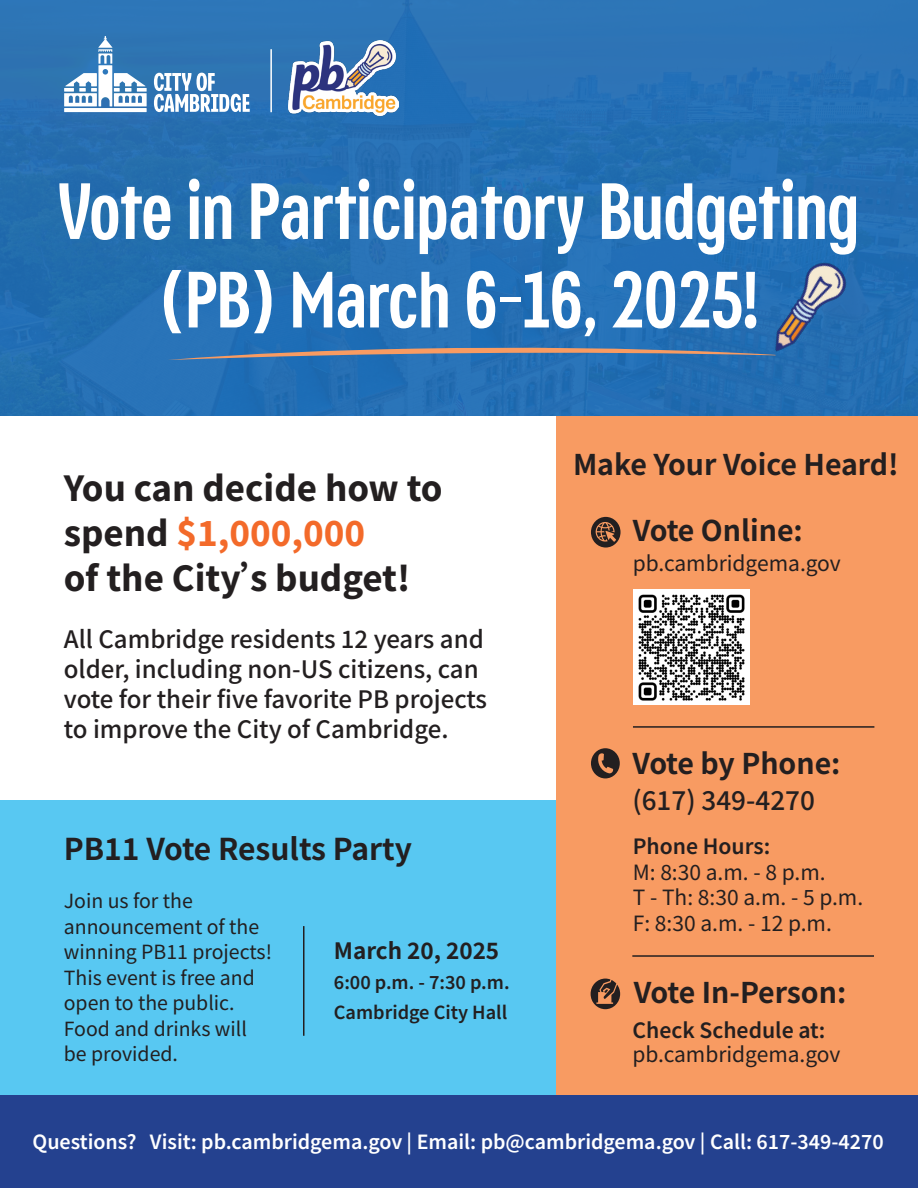
<style>
.page{position:relative;width:918px;height:1188px;background:#fff}
.page>*{position:absolute;margin:0;border:0;box-sizing:border-box;transform-origin:0 0}
.t1{font:79.5px/88.5px "Cantabrigia BT Regular";color:#fff;text-align:center}
.t2{font:800 34.5px/45px "Noto Sans SC";color:#231f20}
.t3{font:700 30px "Noto Sans SC";color:#231f20}
.t4{font:700 28.5px "Noto Sans SC";color:#231f20}
.t5{font:500 26.1px "Noto Sans SC";color:#231f20}
.t6{font:500 24px/30px "Noto Sans SC";color:#231f20}
.t7{font:700 22.5px "Noto Sans SC";color:#231f20}
.t8{font:21px "Noto Sans SC";color:#231f20}
.t9{font:600 21px "Noto Sans SC";color:#231f20}
.t10{font:19.5px/25.5px "Noto Sans SC";color:#231f20}
.t11{font:600 19.5px "Noto Sans SC";color:#fff}
.t12{font:600 18px "Noto Sans SC";color:#231f20}
.s1{color:#f36a2a}
</style>
<div class="page">
<div style="left:0;top:801px;width:573px;height:307px;background:#58c8f2"></div>
<div style="left:556px;top:410px;width:362px;height:710px;background:#f89b62"></div>
<div style="left:0;top:1096px;width:918px;height:92px;background:#24418f"></div>
<div style="left:0;top:0;width:918px;height:416px;background:#1f6fb8"></div>
<svg style="left:169px;top:347px;width:584px;height:13px"></svg>
<img style="left:753px;top:262px;width:94px;height:94px">
<svg style="left:591px;top:517px;width:30px;height:31px"></svg>
<svg style="left:591px;top:748px;width:29px;height:30px"></svg>
<svg style="left:591px;top:979px;width:29px;height:30px"></svg>
<hr style="left:632px;top:955px;width:242px;height:2px;background:#231f20">
<hr style="left:633px;top:726px;width:241px;height:2px;background:#231f20">
<img style="left:633px;top:590px;width:116px;height:115px">
<hr style="left:64px;top:108px;width:83px;height:4px;background:#fff">
<svg style="left:64px;top:36px;width:83px;height:70px"></svg>
<svg style="left:137px;top:88px;width:10px;height:4px"></svg>
<svg style="left:154px;top:73px;width:96px;height:39px"></svg>
<hr style="left:270px;top:49px;width:2px;height:63px;background:#fff">
<img style="left:289px;top:41px;width:110px;height:75px">
<hr style="left:303px;top:926px;width:1px;height:110px;background:#231f20">
<p class="t1" style="left:59px;top:167px;width:802px">Vote in Participatory Budgeting (PB) March 6-16, 2025!</p>
<p class="t2" style="left:64px;top:466px;width:380px">You can decide how to spend <span class="s1">$1,000,000</span></p>
<p class="t2" style="left:64px;top:556px;width:348px">of the City’s budget!</p>
<p class="t6" style="left:64px;top:624px;width:425px">All Cambridge residents 12 years and older, including non-US citizens, can vote for their five favorite PB projects to improve the City of Cambridge.</p>
<p class="t3" style="left:64px;top:832px;width:350px">PB11 Vote Results Party</p>
<p class="t10" style="left:64px;top:889px;width:210px">Join us for the announcement of the winning PB11 projects!<br>This event is free and open to the public.<br>Food and drinks will be provided.</p>
<p class="t7" style="left:334px;top:938px;width:167px">March 20, 2025</p>
<p class="t12" style="left:334px;top:972px;width:177px">6:00 p.m. - 7:30 p.m.</p>
<p class="t12" style="left:334px;top:1002px;width:175px">Cambridge City Hall</p>
<p class="t4" style="left:573px;top:449px;width:327px">Make Your Voice Heard!</p>
<p class="t4" style="left:633px;top:515px;width:172px">Vote Online:</p>
<p class="t8" style="left:633px;top:552px;width:210px">pb.cambridgema.gov</p>
<p class="t4" style="left:632px;top:747px;width:210px">Vote by Phone:</p>
<p class="t5" style="left:632px;top:786px;width:184px">(617) 349-4270</p>
<p class="t9" style="left:633px;top:835px;width:139px">Phone Hours:</p>
<p class="t8" style="left:633px;top:860px;width:194px">M: 8:30 a.m. - 8 p.m.</p>
<p class="t8" style="left:633px;top:886px;width:232px">T - Th: 8:30 a.m. - 5 p.m.</p>
<p class="t8" style="left:633px;top:911px;width:201px">F: 8:30 a.m. - 12 p.m.</p>
<p class="t4" style="left:634px;top:976px;width:214px">Vote In-Person:</p>
<p class="t9" style="left:632px;top:1018px;width:194px">Check Schedule at:</p>
<p class="t8" style="left:632px;top:1042px;width:210px">pb.cambridgema.gov</p>
<p class="t11" style="left:33px;top:1131px;width:853px">Questions? Visit: pb.cambridgema.gov | Email: pb@cambridgema.gov | Call: 617-349-4270</p>
</div>
